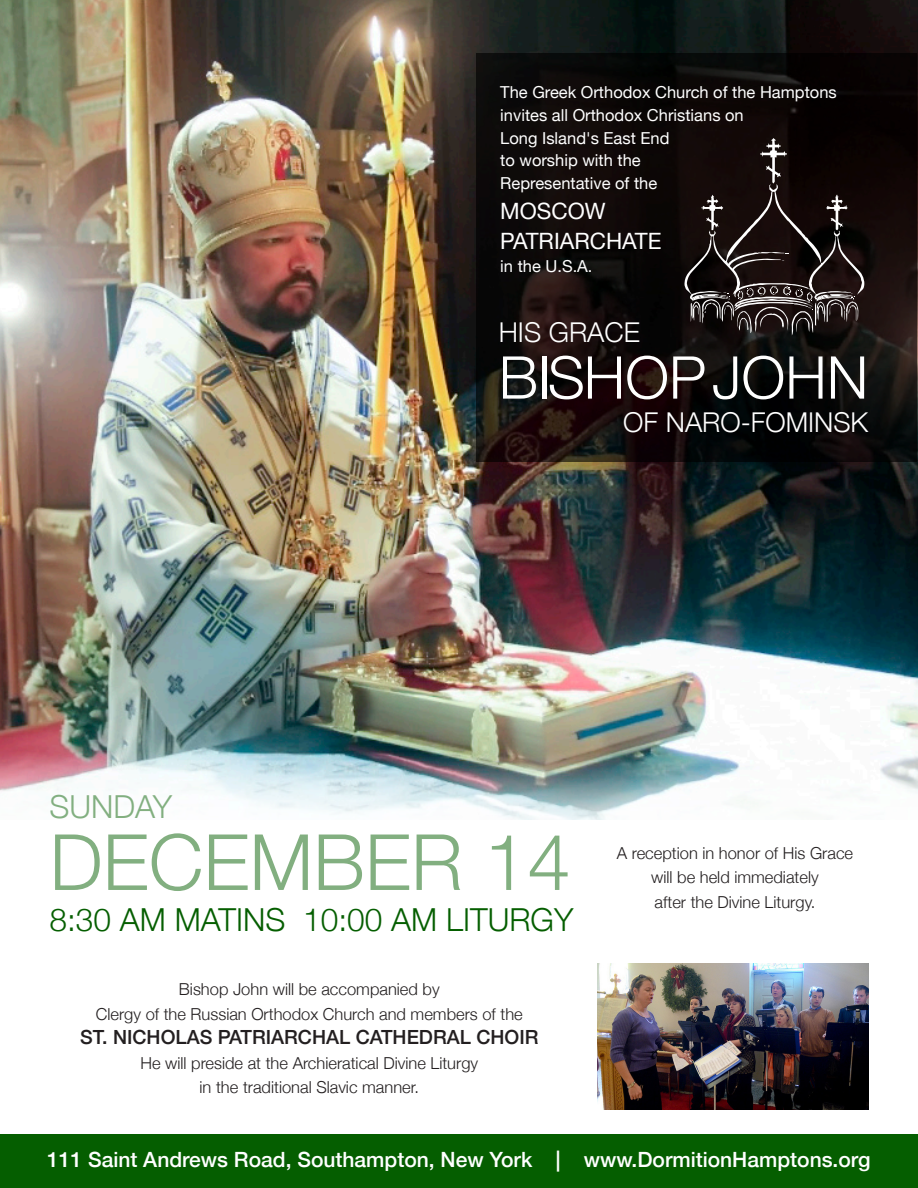
<style>
.page{position:relative;width:918px;height:1188px;background:#fff}
.page>*{position:absolute;margin:0;border:0;box-sizing:border-box;transform-origin:0 0}
.t1{font:300 77.7px "Helvetica Neue";color:#82af80}
.t2{font:300 59.1px "Helvetica Neue";color:#fff}
.t3{font:300 31.65px "Helvetica Neue";color:#055e00}
.t4{font:300 31.65px "Helvetica Neue";color:#82af80}
.t5{font:300 27.3px "Helvetica Neue";color:#fff}
.t6{font:22.5px "Helvetica Neue";color:#fff}
.t7{font:500 21px "Helvetica Neue";color:#fff}
.t8{font:500 19.5px "Helvetica Neue";color:#231f20}
.t9{font:300 16.5px/24.6px "Helvetica Neue";color:#231f20;text-align:center}
.t10{font:16.5px "Helvetica Neue";color:#fff}
</style>
<div class="page">
<img style="left:597px;top:963px;width:272px;height:147px">
<div style="left:0;top:1134px;width:918px;height:54px;background:#055e00"></div>
<img style="left:0;top:0;width:918px;height:819px">
<svg style="left:476px;top:54px;width:441px;height:408px;background:#0f0a09"></svg>
<svg style="left:684px;top:138px;width:181px;height:198px;background:#281f1e"></svg>
<p class="t10" style="left:500px;top:80px;width:338px">The Greek Orthodox Church of the Hamptons</p>
<p class="t10" style="left:500px;top:103px;width:245px">invites all Orthodox Christians on</p>
<p class="t10" style="left:500px;top:126px;width:171px">Long Island's East End</p>
<p class="t10" style="left:500px;top:149px;width:142px">to worship with the</p>
<p class="t10" style="left:500px;top:172px;width:159px">Representative of the</p>
<p class="t6" style="left:500px;top:195px;width:107px">MOSCOW</p>
<p class="t6" style="left:500px;top:225px;width:163px">PATRIARCHATE</p>
<p class="t10" style="left:500px;top:254px;width:94px">in the U.S.A.</p>
<p class="t5" style="left:499px;top:310px;width:143px">HIS GRACE</p>
<p class="t2" style="left:499px;top:330px;width:371px">BISHOP JOHN</p>
<p class="t5" style="left:623px;top:401px;width:246px">OF NARO-FOMINSK</p>
<p class="t4" style="left:50px;top:781px;width:124px">SUNDAY</p>
<p class="t1" style="left:50px;top:800px;width:523px">DECEMBER 14</p>
<p class="t3" style="left:50px;top:894px;width:525px">8:30 AM MATINS 10:00 AM LITURGY</p>
<p class="t9" style="left:179px;top:976px;width:262px">Bishop John will be accompanied by</p>
<p class="t9" style="left:96px;top:1001px;width:428px">Clergy of the Russian Orthodox Church and members of the</p>
<p class="t8" style="left:80px;top:1022px;width:460px">ST. NICHOLAS PATRIARCHAL CATHEDRAL CHOIR</p>
<p class="t9" style="left:140px;top:1050px;width:339px">He will preside at the Archieratical Divine Liturgy</p>
<p class="t9" style="left:200px;top:1074px;width:221px">in the traditional Slavic manner.</p>
<p class="t9" style="left:617px;top:839px;width:238px">A reception in honor of His Grace will be held immediately</p>
<p class="t9" style="left:655px;top:889px;width:162px">after the Divine Liturgy.</p>
<p class="t7" style="left:47px;top:1143px;width:825px">111 Saint Andrews Road, Southampton, New York | www.DormitionHamptons.org</p>
</div>
